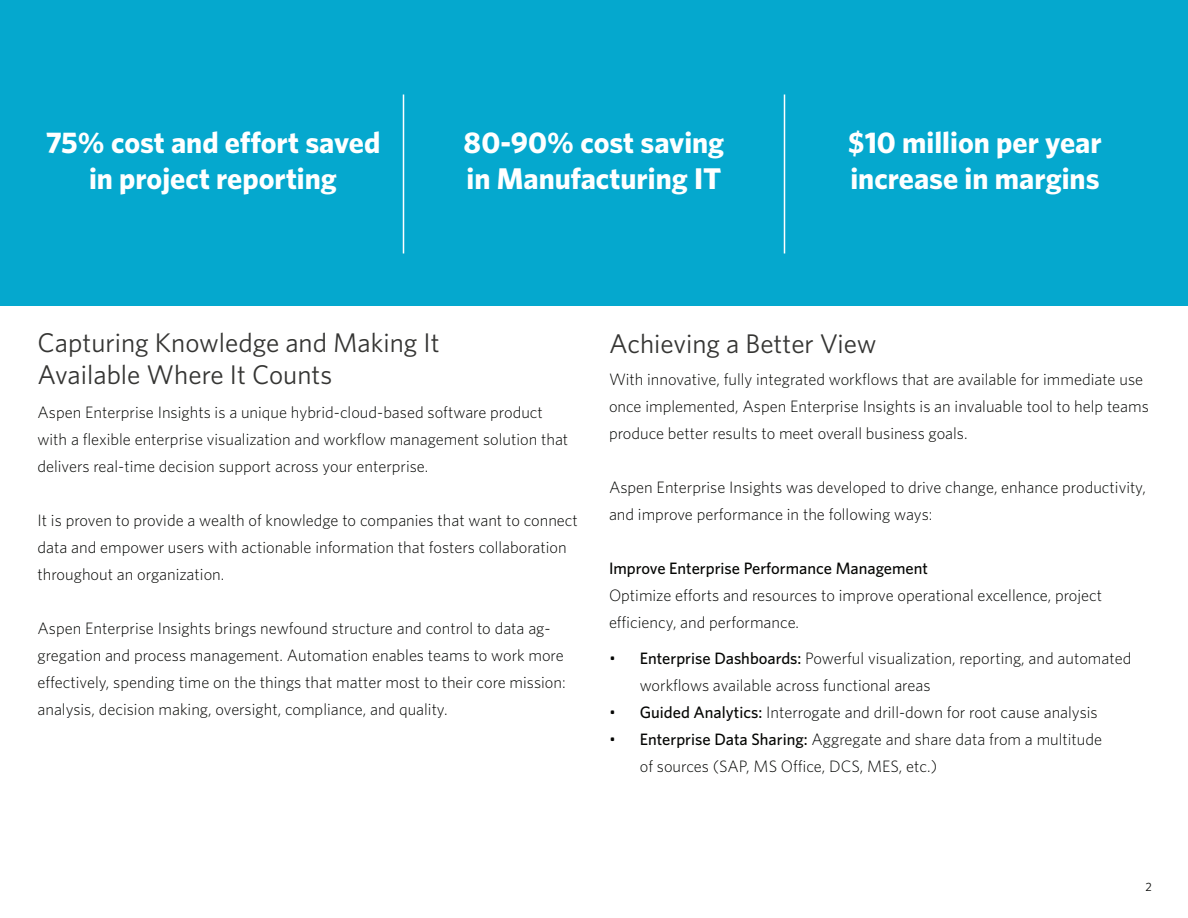
<style>
.page{position:relative;width:1188px;height:918px;background:#fff}
.page>*{position:absolute;margin:0;border:0;box-sizing:border-box;transform-origin:0 0}
.t1{font:700 30px/36px "Whitney";color:#fff}
.t2{font:27px/32.4px "Whitney";color:#353533}
.t3{font:300 16.5px/27px "Whitney";color:#040503}
.t4{font:500 16.5px "Whitney";color:#040503}
.t5{font:12px "Whitney";color:#040503}
.s1{font-weight:500}
</style>
<div class="page">
<div style="left:0;top:0;width:1188px;height:306px;background:#05a8ce"></div>
<hr style="left:403px;top:94px;width:1px;height:160px;background:#fff">
<hr style="left:784px;top:94px;width:1px;height:160px;background:#fff">
<h1 class="t1" style="left:46px;top:124px;width:336px;text-align:center">75% cost and effort saved in project reporting</h1>
<h1 class="t1" style="left:464px;top:124px;width:262px">80-90% cost saving in Manufacturing IT</h1>
<h1 class="t1" style="left:848px;top:124px;width:255px">$10 million per year increase in margins</h1>
<h2 class="t2" style="left:38px;top:325px;width:404px">Capturing Knowledge and Making It<br>Available Where It Counts</h2>
<p class="t3" style="left:38px;top:398px;width:532px">Aspen Enterprise Insights is a unique hybrid-cloud-based software product with a flexible enterprise visualization and workflow management solution that delivers real-time decision support across your enterprise.</p>
<p class="t3" style="left:38px;top:506px;width:542px">It is proven to provide a wealth of knowledge to companies that want to connect data and empower users with actionable information that fosters collaboration throughout an organization.</p>
<p class="t3" style="left:38px;top:614px;width:530px">Aspen Enterprise Insights brings newfound structure and control to data ag&shy;gregation and process management. Automation enables teams to work more effectively, spending time on the things that matter most to their core mission: analysis, decision making, oversight, compliance, and quality.</p>
<h2 class="t2" style="left:609px;top:326px;width:269px">Achieving a Better View</h2>
<p class="t3" style="left:609px;top:365px;width:541px">With innovative, fully integrated workflows that are available for immediate use once implemented, Aspen Enterprise Insights is an invaluable tool to help teams produce better results to meet overall business goals.</p>
<p class="t3" style="left:609px;top:473px;width:539px">Aspen Enterprise Insights was developed to drive change, enhance productivity, and improve performance in the following ways:</p>
<p class="t4" style="left:609px;top:558px;width:321px">Improve Enterprise Performance Management</p>
<p class="t3" style="left:609px;top:581px;width:495px">Optimize efforts and resources to improve operational excellence, project efficiency, and performance.</p>
<p class="t3" style="left:640px;top:644px;width:493px;text-indent:-31px">• <span class="s1">Enterprise Dashboards:</span> Powerful visualization, reporting, and automated workflows available across functional areas</p>
<p class="t3" style="left:609px;top:698px;width:490px">• <span class="s1">Guided Analytics:</span> Interrogate and drill-down for root cause analysis</p>
<p class="t3" style="left:640px;top:725px;width:464px;text-indent:-31px">• <span class="s1">Enterprise Data Sharing:</span> Aggregate and share data from a multitude of sources (SAP, MS Office, DCS, MES, etc.)</p>
<p class="t5" style="left:1146px;top:880px;width:8px">2</p>
</div>
